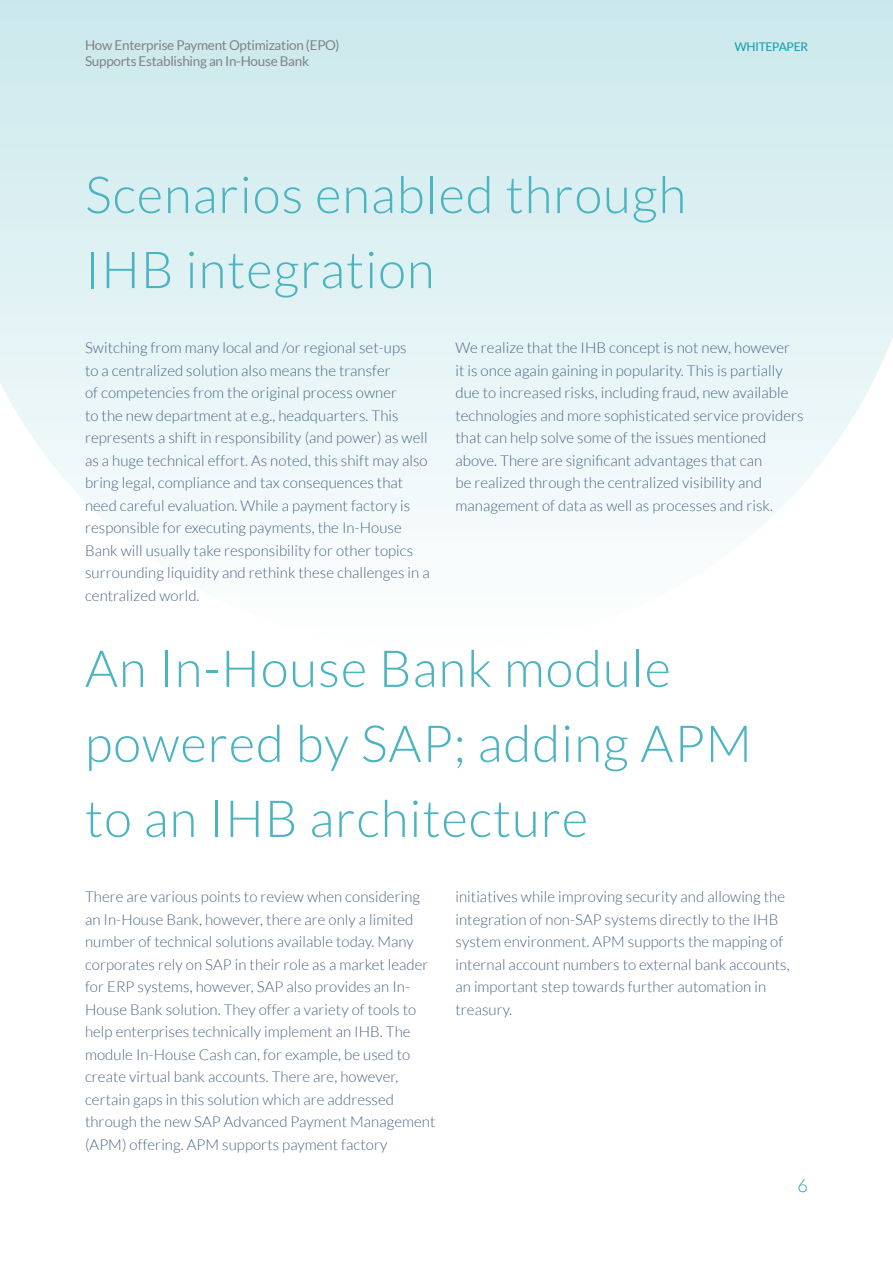
<style>
.page{position:relative;width:893px;height:1263px;background:#fff}
.page>*{position:absolute;margin:0;border:0;box-sizing:border-box;transform-origin:0 0}
.HIGHLIGHTED_BODY_12P{font:300 51px/75px "Lato";letter-spacing:.02em;color:#4cb3c0}
.t1{font:300 18px "Lato";color:#21a1b0}
.BODY{font:300 15px/22.5px "Lato";letter-spacing:.005em;color:#486383}
.t2{font:13.5px/16.2px "Lato";letter-spacing:-.02em;color:#808285}
.t3{font:500 12px "Lato";letter-spacing:-.02em;color:#1fa1b0}
</style>
<div class="page">
<svg style="left:0;top:0;width:893px;height:530px"></svg>
<p class="t2" style="left:85px;top:36px;width:256px">How Enterprise Payment Optimization (EPO)<br>Supports Establishing an In-House Bank</p>
<p class="HIGHLIGHTED_BODY_12P" style="left:85px;top:157px;width:603px">Scenarios enabled through<br>IHB integration</p>
<p class="t3" style="left:734px;top:38px;width:75px">WHITEPAPER</p>
<p class="BODY" style="left:85px;top:337px;width:346px">Switching from many local and /or regional set-ups<br>to a centralized solution also means the transfer<br>of competencies from the original process owner<br>to the new department at e.g., headquarters. This represents a shift in responsibility (and power) as well as a huge technical effort. As noted, this shift may also bring legal, compliance and tax consequences that need careful evaluation. While a payment factory is responsible for executing payments, the In-House Bank will usually take responsibility for other topics surrounding liquidity and rethink these challenges in a centralized world.</p>
<p class="BODY" style="left:455px;top:337px;width:350px">We realize that the IHB concept is not new, however<br>it is once again gaining in popularity. This is partially due to increased risks, including fraud, new available technologies and more sophisticated service providers that can help solve some of the issues mentioned above. There are significant advantages that can<br>be realized through the centralized visibility and management of data as well as processes and risk.</p>
<p class="HIGHLIGHTED_BODY_12P" style="left:85px;top:631px;width:668px">An In-House Bank module powered by SAP; adding APM to an IHB architecture</p>
<p class="BODY" style="left:85px;top:886px;width:352px">There are various points to review when considering an In-House Bank, however, there are only a limited number of technical solutions available today. Many corporates rely on SAP in their role as a market leader for ERP systems, however, SAP also provides an In-House Bank solution. They offer a variety of tools to help enterprises technically implement an IHB. The module In-House Cash can, for example, be used to create virtual bank accounts. There are, however, certain gaps in this solution which are addressed through the new SAP Advanced Payment Management (APM) offering. APM supports payment factory</p>
<p class="BODY" style="left:455px;top:886px;width:336px">initiatives while improving security and allowing the integration of non-SAP systems directly to the IHB system environment. APM supports the mapping of internal account numbers to external bank accounts, an important step towards further automation in treasury.</p>
<p class="t1" style="left:797px;top:1176px;width:12px">6</p>
</div>
